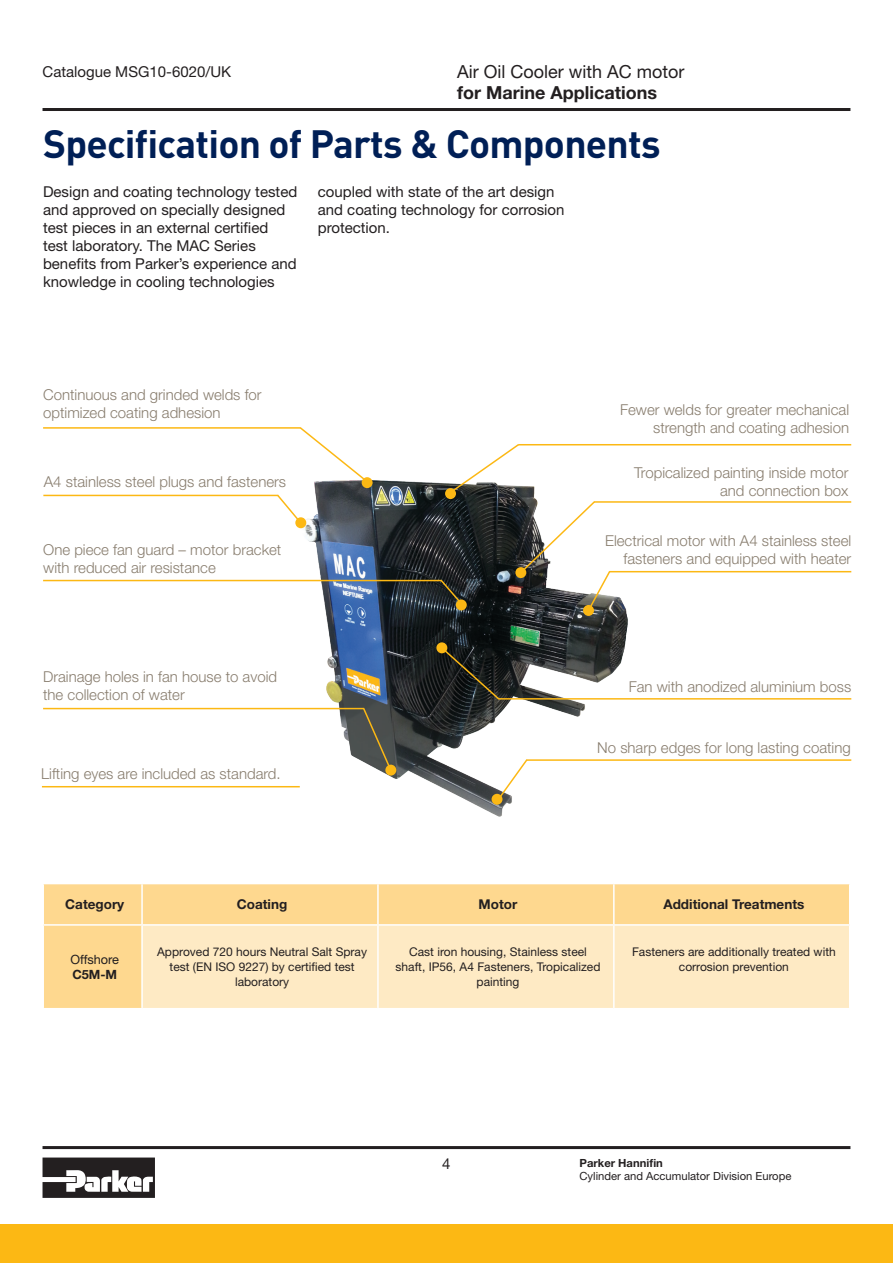
<style>
.page{position:relative;width:893px;height:1263px;background:#fff}
.page>*{position:absolute;margin:0;border:0;box-sizing:border-box;transform-origin:0 0}
.HF_Page_Header{font:700 39px "DINOT";letter-spacing:-.02em;color:#001f56}
.t1{font:18px "Helvetica Neue LT Std";color:#231f20}
.t2{font:700 18px "Helvetica Neue LT Std";color:#231f20}
.t3{font:300 15px/18px "Helvetica Neue LT Std";color:#887d6e}
.HF_Normal_Text_10pt{font:15px/18px "Helvetica Neue LT Std";color:#231f20}
.t4{font:700 13.5px "Helvetica Neue LT Std";color:#231f20}
.t5{font:12.75px "Helvetica Neue LT Std";color:#231f20}
.t6{font:700 12.75px "Helvetica Neue LT Std";color:#231f20}
.t7{font:12px/15px "Helvetica Neue LT Std";color:#231f20;text-align:center}
.t8{font:11.25px "Helvetica Neue LT Std";color:#231f20}
.t9{font:700 11.25px "Helvetica Neue LT Std";color:#231f20}
</style>
<div class="page">
<hr style="left:43px;top:108px;width:807px;height:3px;background:#231f20">
<hr style="left:43px;top:1146px;width:807px;height:3px;background:#231f20">
<svg style="left:43px;top:1157px;width:112px;height:41px"></svg>
<div style="left:0;top:1224px;width:893px;height:39px;background:#fcb814"></div>
<img style="left:299px;top:480px;width:357px;height:337px">
<div style="left:44px;top:884px;width:805px;height:124px;background:#fed88f"></div>
<div style="left:143px;top:926px;width:706px;height:82px;background:#feeac4"></div>
<hr style="left:141px;top:884px;width:2px;height:40px;background:#fff">
<hr style="left:377px;top:884px;width:2px;height:40px;background:#fff">
<hr style="left:613px;top:884px;width:2px;height:40px;background:#fff">
<hr style="left:42px;top:924px;width:100px;height:2px;background:#fff">
<hr style="left:142px;top:924px;width:236px;height:2px;background:#fff">
<hr style="left:141px;top:926px;width:2px;height:82px;background:#fff">
<hr style="left:378px;top:924px;width:236px;height:2px;background:#fff">
<hr style="left:377px;top:926px;width:2px;height:82px;background:#fff">
<hr style="left:614px;top:924px;width:236px;height:2px;background:#fff">
<hr style="left:613px;top:926px;width:2px;height:82px;background:#fff">
<hr style="left:43px;top:427px;width:258px;height:2px;background:#fcb814">
<svg style="left:298px;top:427px;width:67px;height:59px"></svg>
<div style="left:362px;top:477px;width:11px;height:11px;background:#fcb814;border-radius:50%"></div>
<hr style="left:43px;top:495px;width:235px;height:1px;background:#fcb814">
<svg style="left:275px;top:493px;width:27px;height:26px"></svg>
<div style="left:295px;top:517px;width:11px;height:11px;background:#fcb814;border-radius:50%"></div>
<hr style="left:43px;top:580px;width:399px;height:1px;background:#fcb814">
<hr style="left:43px;top:708px;width:321px;height:1px;background:#fcb814">
<svg style="left:362px;top:706px;width:32px;height:68px;background:#606058"></svg>
<div style="left:385px;top:765px;width:11px;height:11px;background:#fcb814;border-radius:50%"></div>
<hr style="left:518px;top:444px;width:333px;height:1px;background:#fcb814">
<hr style="left:594px;top:501px;width:257px;height:2px;background:#fcb814">
<hr style="left:609px;top:571px;width:242px;height:1px;background:#fcb814">
<div style="left:583px;top:605px;width:11px;height:11px;background:#fcb814;border-radius:50%"></div>
<svg style="left:439px;top:444px;width:173px;height:168px"></svg>
<hr style="left:498px;top:698px;width:353px;height:2px;background:#fcb814">
<svg style="left:436px;top:642px;width:11px;height:11px"></svg>
<svg style="left:440px;top:646px;width:61px;height:55px;background:#22231c"></svg>
<hr style="left:526px;top:759px;width:325px;height:2px;background:#fcb814">
<div style="left:492px;top:794px;width:10px;height:11px;background:#fcb814;border-radius:50%"></div>
<svg style="left:497px;top:758px;width:32px;height:42px"></svg>
<hr style="left:42px;top:786px;width:258px;height:1px;background:#fcb814">
<p class="HF_Normal_Text_10pt" style="left:43px;top:62px;width:190px">Catalogue MSG10-6020/UK</p>
<p class="t1" style="left:457px;top:61px;width:229px">Air Oil Cooler with AC motor</p>
<p class="t2" style="left:457px;top:82px;width:201px">for Marine Applications</p>
<p class="HF_Page_Header" style="left:43px;top:117px;width:619px">Specification of Parts &amp; Components</p>
<p class="HF_Normal_Text_10pt" style="left:43px;top:182px;width:256px">Design and coating technology tested and approved on specially designed test pieces in an external certified<br>test laboratory. The MAC Series benefits from Parker’s experience and knowledge in cooling technologies</p>
<p class="HF_Normal_Text_10pt" style="left:318px;top:182px;width:248px">coupled with state of the art design and coating technology for corrosion protection.</p>
<p class="t3" style="left:43px;top:385px;width:220px">Continuous and grinded welds for optimized coating adhesion</p>
<p class="t3" style="left:44px;top:473px;width:244px">A4 stainless steel plugs and fasteners</p>
<p class="t3" style="left:43px;top:540px;width:240px">One piece fan guard – motor bracket with reduced air resistance</p>
<p class="t3" style="left:620px;top:400px;width:230px;text-align:right">Fewer welds for greater mechanical strength and coating adhesion</p>
<p class="t3" style="left:634px;top:463px;width:216px">Tropicalized painting inside motor</p>
<p class="t3" style="left:720px;top:481px;width:130px">and connection box</p>
<p class="t3" style="left:605px;top:531px;width:248px;text-align:right">Electrical motor with A4 stainless steel fasteners and equipped with heater</p>
<p class="t3" style="left:43px;top:667px;width:235px">Drainage holes in fan house to avoid the collection of water</p>
<p class="t3" style="left:629px;top:677px;width:224px">Fan with anodized aluminium boss</p>
<p class="t3" style="left:41px;top:764px;width:241px">Lifting eyes are included as standard.</p>
<p class="t3" style="left:597px;top:739px;width:255px">No sharp edges for long lasting coating</p>
<p class="t4" style="left:65px;top:896px;width:61px">Category</p>
<p class="t4" style="left:237px;top:896px;width:52px">Coating</p>
<p class="t4" style="left:479px;top:896px;width:40px">Motor</p>
<p class="t4" style="left:663px;top:896px;width:142px">Additional Treatments</p>
<p class="t5" style="left:70px;top:952px;width:50px">Offshore</p>
<p class="t6" style="left:72px;top:966px;width:46px">C5M-M</p>
<p class="t7" style="left:157px;top:944px;width:211px">Approved 720 hours Neutral Salt Spray test (EN ISO 9227) by certified test laboratory</p>
<p class="t7" style="left:396px;top:944px;width:206px">Cast iron housing, Stainless steel shaft, IP56, A4 Fasteners, Tropicalized painting</p>
<p class="t7" style="left:632px;top:944px;width:205px">Fasteners are additionally treated with corrosion prevention</p>
<p class="HF_Normal_Text_10pt" style="left:442px;top:1154px;width:10px">4</p>
<p class="t9" style="left:579px;top:1155px;width:85px">Parker Hannifin</p>
<p class="t8" style="left:579px;top:1169px;width:213px">Cylinder and Accumulator Division Europe</p>
</div>
